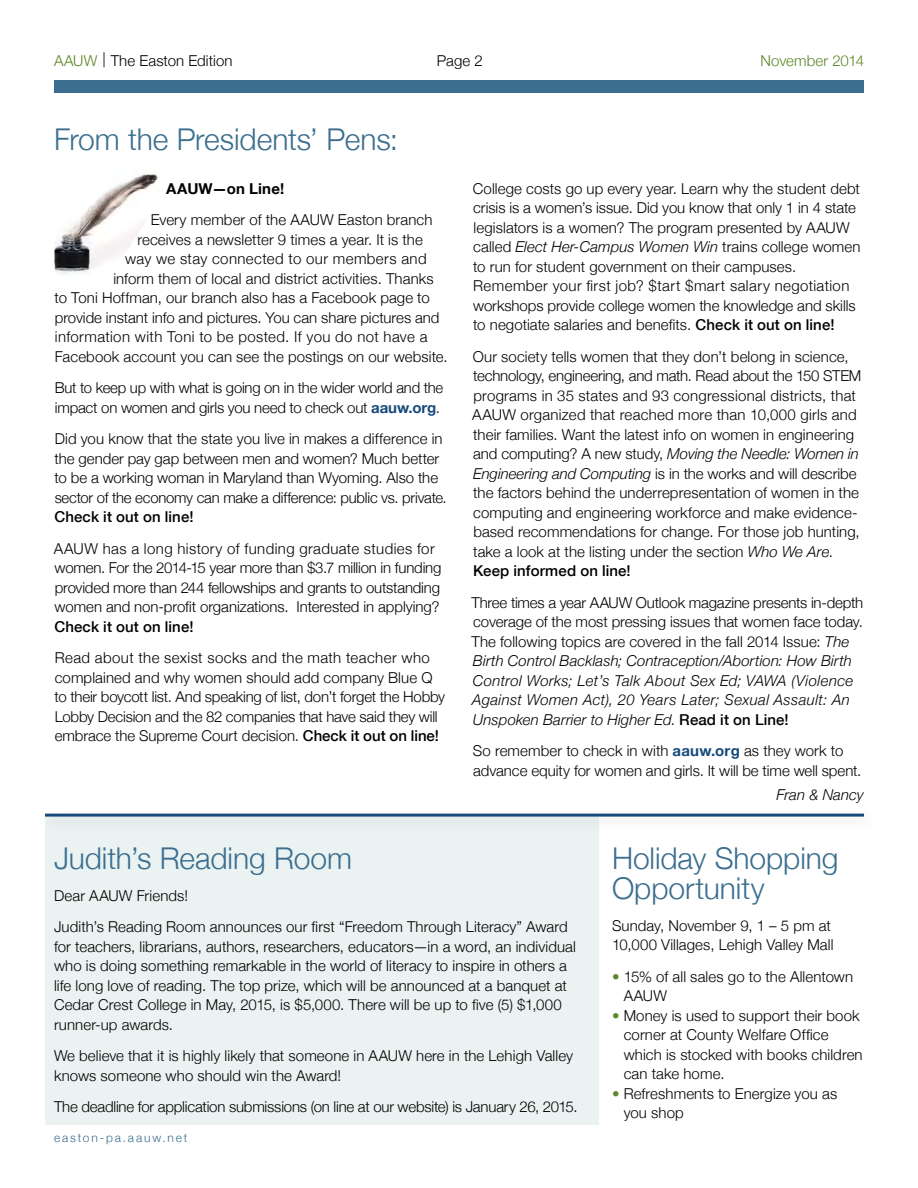
<style>
.page{position:relative;width:918px;height:1188px;background:#fff}
.page>*{position:absolute;margin:0;border:0;box-sizing:border-box;transform-origin:0 0}
.Heading{font:300 30px/30px "Helvetica Neue";letter-spacing:-.005em;color:#3b6e8f}
.Body_Copy{font:300 15px/19.5px "Helvetica Neue";letter-spacing:.005em;color:#000}
.Body_Copy-2{font:italic 300 15px/19.5px "Helvetica Neue";letter-spacing:.01em;color:#000}
.Bullet_Copy{font:300 15px/19.5px "Helvetica Neue";letter-spacing:.01em;color:#000}
.Body_Copy-3{font:300 15px "Helvetica Neue";letter-spacing:.025em;color:#000}
.Body_Copy-4{font:300 15px "Helvetica Neue";letter-spacing:-.015em;color:#000}
.Heading-2{font:300 15px "Helvetica Neue";letter-spacing:.01em;color:#000}
.Heading-3{font:300 15px "Helvetica Neue";color:#5c8727}
.Body_Copy-5{font:700 15px "Helvetica Neue";letter-spacing:.01em;color:#000}
.Chart_Copy{font:300 15px "Helvetica Neue";color:#000}
.Heading-4{font:300 12px "Helvetica Neue";letter-spacing:.155em;color:#3b6e8f}
.s1{color:#5c8727}
.s2{font-weight:700;color:#174a7c}
.s3{font-weight:500}
.s4{font-style:italic}
.s5{font-style:normal}
.s6{font-weight:500;font-style:normal}
</style>
<div class="page">
<div style="left:45px;top:815px;width:553px;height:310px;background:#eaf3f2"></div>
<div style="left:54px;top:81px;width:810px;height:12px;background:#3b6e8f"></div>
<img style="left:54px;top:172px;width:105px;height:103px">
<div style="left:39px;top:807px;width:840px;height:26px;background:#000;opacity:.15"></div>
<hr style="left:45px;top:814px;width:819px;height:3px;background:#174a7c">
<p class="Heading-2" style="left:54px;top:51px;width:180px"><span class="s1">AAUW</span> | The Easton Edition</p>
<p class="Chart_Copy" style="left:437px;top:52px;width:47px">Page 2</p>
<p class="Heading-3" style="left:760px;top:51px;width:105px">November 2014</p>
<p class="Heading" style="left:54px;top:124px;width:346px">From the Presidents’ Pens:</p>
<p class="Body_Copy-5" style="left:166px;top:179px;width:120px">AAUW—on Line!</p>
<p class="Body_Copy" style="left:151px;top:210px;width:283px">Every member of the AAUW Easton branch</p>
<p class="Body_Copy" style="left:137px;top:229px;width:287px">receives a newsletter 9 times a year. It is the</p>
<p class="Body_Copy-3" style="left:125px;top:250px;width:303px">way we stay connected to our members and</p>
<p class="Body_Copy" style="left:113px;top:268px;width:322px">inform them of local and district activities. Thanks</p>
<p class="Body_Copy" style="left:55px;top:288px;width:377px">to Toni Hoffman, our branch also has a Facebook page to</p>
<p class="Body_Copy" style="left:55px;top:307px;width:386px">provide instant info and pictures. You can share pictures and</p>
<p class="Body_Copy-3" style="left:55px;top:328px;width:374px">information with Toni to be posted. If you do not have a</p>
<p class="Body_Copy" style="left:55px;top:346px;width:395px">Facebook account you can see the postings on our website.</p>
<p class="Body_Copy" style="left:55px;top:378px;width:390px">But to keep up with what is going on in the wider world and the impact on women and girls you need to check out <span class="s2">aauw.org</span>.</p>
<p class="Body_Copy" style="left:54px;top:429px;width:394px">Did you know that the state you live in makes a difference in the gender pay gap between men and women? Much better to be a working woman in Maryland than Wyoming. Also the sector of the economy can make a difference: public vs. private.<br><span class="s3">Check it out on line!</span></p>
<p class="Body_Copy" style="left:54px;top:538px;width:389px">AAUW has a long history of funding graduate studies for women. For the 2014-15 year more than $3.7 million in funding provided more than 244 fellowships and grants to outstanding women and non-profit organizations. Interested in applying?<br><span class="s3">Check it out on line!</span></p>
<p class="Body_Copy" style="left:55px;top:648px;width:392px">Read about the sexist socks and the math teacher who complained and why women should add company Blue Q to their boycott list. And speaking of list, don’t forget the Hobby Lobby Decision and the 82 companies that have said they will embrace the Supreme Court decision. <span class="s3">Check it out on line!</span></p>
<p class="Body_Copy" style="left:473px;top:178px;width:389px">College costs go up every year. Learn why the student debt crisis is a women’s issue. Did you know that only 1 in 4 state legislators is a women? The program presented by AAUW called <span class="s4">Elect Her-Campus Women Win</span> trains college women to run for student government on their campuses.<br>Remember your first job? $tart $mart salary negotiation workshops provide college women the knowledge and skills to negotiate salaries and benefits. <span class="s3">Check it out on line!</span></p>
<p class="Body_Copy" style="left:472px;top:346px;width:391px">Our society tells women that they don’t belong in science, technology, engineering, and math. Read about the 150 STEM programs in 35 states and 93 congressional districts, that AAUW organized that reached more than 10,000 girls and their families. Want the latest info on women in engineering and computing? A new study, <span class="s4">Moving the Needle: Women in Engineering and Computing</span> is in the works and will describe the factors behind the underrepresentation of women in the computing and engineering workforce and make evidence&shy;based recommendations for change. For those job hunting, take a look at the listing under the section <span class="s4">Who We Are</span>.<br><span class="s3">Keep informed on line!</span></p>
<p class="Body_Copy-2" style="left:471px;top:592px;width:393px"><span class="s5">Three times a year AAUW Outlook magazine presents in-depth coverage of the most pressing issues that women face today.<br>The following topics are covered in the fall 2014 Issue:</span> The Birth Control Backlash; Contraception/Abortion: How Birth Control Works; Let’s Talk About Sex Ed; VAWA (Violence Against Women Act), 20 Years Later; Sexual Assault: An Unspoken Barrier to Higher Ed<span class="s5">.</span> <span class="s6">Read it on Line!</span></p>
<p class="Body_Copy" style="left:473px;top:741px;width:390px">So remember to check in with <span class="s2">aauw.org</span> as they work to advance equity for women and girls. It will be time well spent.</p>
<p class="Body_Copy-2" style="left:777px;top:784px;width:89px">Fran &amp; Nancy</p>
<p class="Heading" style="left:54px;top:843px;width:300px">Judith’s Reading Room</p>
<p class="Body_Copy" style="left:54px;top:885px;width:135px">Dear AAUW Friends!</p>
<p class="Body_Copy" style="left:54px;top:917px;width:523px">Judith’s Reading Room announces our first “Freedom Through Literacy” Award for teachers, librarians, authors, researchers, educators—in a word, an individual who is doing something remarkable in the world of literacy to inspire in others a life long love of reading. The top prize, which will be announced at a banquet at Cedar Crest College in May, 2015, is $5,000. There will be up to five (5) $1,000 runner-up awards.</p>
<p class="Body_Copy" style="left:54px;top:1046px;width:521px">We believe that it is highly likely that someone in AAUW here in the Lehigh Valley knows someone who should win the Award!</p>
<p class="Body_Copy-4" style="left:54px;top:1098px;width:525px">The deadline for application submissions (on line at our website) is January 26, 2015.</p>
<p class="Heading-4" style="left:54px;top:1131px;width:135px">easton-pa.aauw.net</p>
<p class="Heading" style="left:612px;top:843px;width:228px">Holiday Shopping<br>Opportunity</p>
<p class="Body_Copy" style="left:612px;top:915px;width:223px">Sunday, November 9, 1 – 5 pm at<br>10,000 Villages, Lehigh Valley Mall</p>
<p class="Bullet_Copy" style="left:624px;top:966px;width:231px;text-indent:-12px"><span class="s1">•</span> 15% of all sales go to the Allentown<br>AAUW</p>
<p class="Bullet_Copy" style="left:624px;top:1005px;width:241px;text-indent:-12px"><span class="s1">•</span> Money is used to support their book corner at County Welfare Office which is stocked with books children can take home.</p>
<p class="Body_Copy" style="left:624px;top:1083px;width:215px;text-indent:-12px"><span class="s1">•</span> Refreshments to Energize you as you shop</p>
</div>
